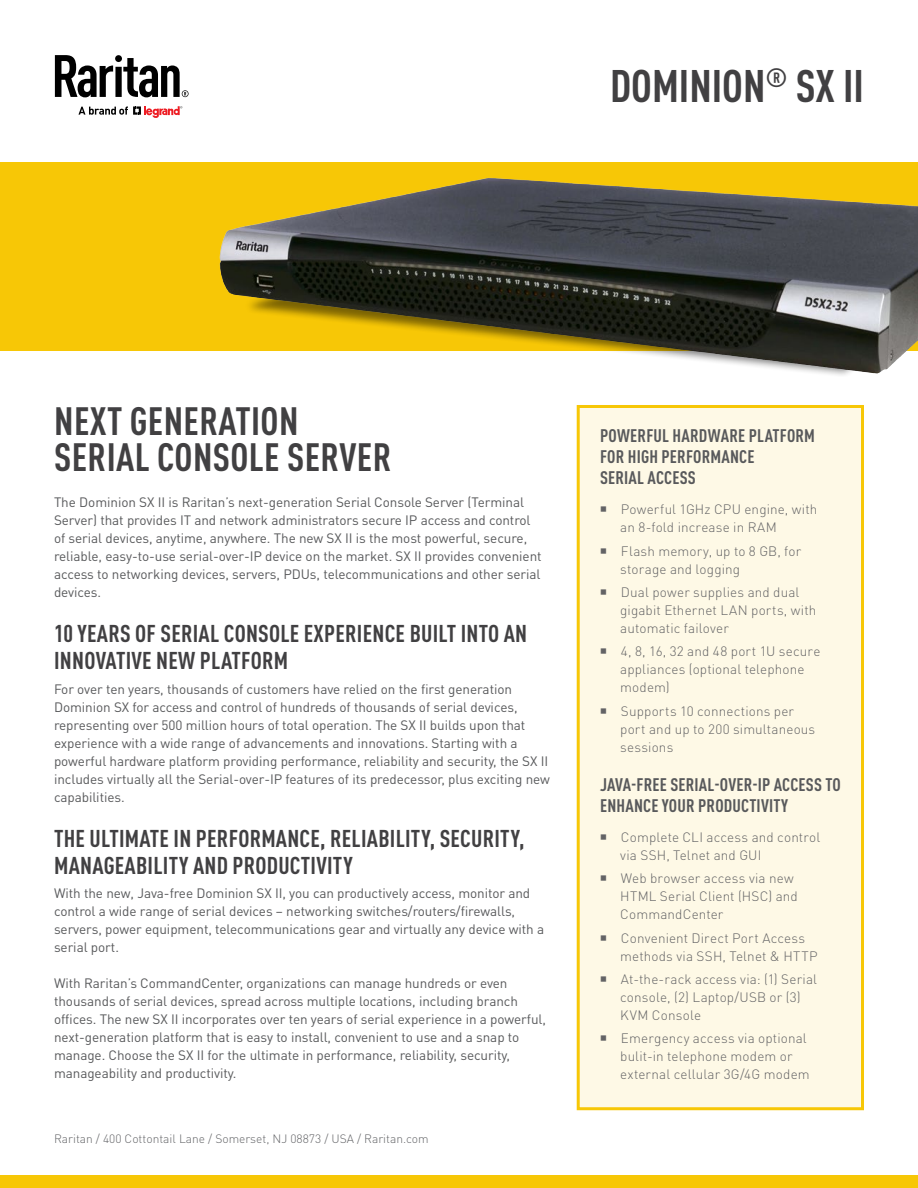
<style>
.page{position:relative;width:918px;height:1188px;background:#fff}
.page>*{position:absolute;margin:0;border:0;box-sizing:border-box;transform-origin:0 0}
.t1{font:700 condensed 45px "DIN Pro";color:#414042}
.t2{font:700 condensed 39px/36px "DIN Pro";letter-spacing:.01em;color:#414042}
.t3{font:700 condensed 24px/27px "DIN Pro";letter-spacing:.01em;color:#414042}
.t4{font:700 condensed 18px/21px "DIN Pro";letter-spacing:.01em;color:#58595b}
.t5{font:13.5px/18px "DIN Pro";letter-spacing:-.005em;color:#58595b}
.t6{font:300 13.5px/18px "DIN Pro";letter-spacing:.01em;color:#636365}
.t7{font:300 12px "DIN Pro";color:#636467}
</style>
<div class="page">
<div style="left:578px;top:406px;width:284px;height:703px;background:#fef9e6"></div>
<div style="left:577px;top:405px;width:287px;height:705px;border:3px solid #f7c706"></div>
<div style="left:0;top:162px;width:918px;height:189px;background:#f7c706"></div>
<svg style="left:78px;top:106px;width:104px;height:12px"></svg>
<svg style="left:55px;top:55px;width:134px;height:42px"></svg>
<div style="left:244px;top:220px;width:674px;height:158px;background:#000;opacity:.5"></div>
<svg style="left:250px;top:214px;width:668px;height:143px;background:#5c573c"></svg>
<img style="left:219px;top:178px;width:269px;height:110px">
<div style="left:0;top:1175px;width:918px;height:13px;background:#f7c706"></div>
<h1 class="t1" style="left:610px;top:59px;width:255px">DOMINION<sup>®</sup> SX II</h1>
<h2 class="t2" style="left:54px;top:402px;width:339px">NEXT GENERATION<br>SERIAL CONSOLE SERVER</h2>
<p class="t5" style="left:54px;top:492px;width:489px">The Dominion SX II is Raritan’s next-generation Serial Console Server (Terminal Server) that provides IT and network administrators secure IP access and control of serial devices, anytime, anywhere. The new SX II is the most powerful, secure, reliable, easy-to-use serial-over-IP device on the market. SX II provides convenient access to networking devices, servers, PDUs, telecommunications and other serial devices.</p>
<h3 class="t3" style="left:54px;top:619px;width:475px">10 YEARS OF SERIAL CONSOLE EXPERIENCE BUILT INTO AN<br>INNOVATIVE NEW PLATFORM</h3>
<p class="t5" style="left:54px;top:679px;width:498px">For over ten years, thousands of customers have relied on the first generation Dominion SX for access and control of hundreds of thousands of serial devices, representing over 500 million hours of total operation. The SX II builds upon that experience with a wide range of advancements and innovations. Starting with a powerful hardware platform providing performance, reliability and security, the SX II includes virtually all the Serial-over-IP features of its predecessor, plus exciting new capabilities.</p>
<h3 class="t3" style="left:54px;top:824px;width:472px">THE ULTIMATE IN PERFORMANCE, RELIABILITY, SECURITY,<br>MANAGEABILITY AND PRODUCTIVITY</h3>
<p class="t5" style="left:54px;top:884px;width:492px">With the new, Java-free Dominion SX II, you can productively access, monitor and control a wide range of serial devices – networking switches/routers/firewalls, servers, power equipment, telecommunications gear and virtually any device with a serial port.</p>
<p class="t5" style="left:54px;top:974px;width:494px">With Raritan’s CommandCenter, organizations can manage hundreds or even thousands of serial devices, spread across multiple locations, including branch offices. The new SX II incorporates over ten years of serial experience in a powerful, next-generation platform that is easy to install, convenient to use and a snap to manage. Choose the SX II for the ultimate in performance, reliability, security, manageability and productivity.</p>
<p class="t7" style="left:54px;top:1131px;width:376px">Raritan / 400 Cottontail Lane / Somerset, NJ 08873 / USA / Raritan.com</p>
<h3 class="t4" style="left:600px;top:425px;width:217px">POWERFUL HARDWARE PLATFORM<br>FOR HIGH PERFORMANCE<br>SERIAL ACCESS</h3>
<p class="t6" style="left:620px;top:500px;width:199px">Powerful 1GHz CPU engine, with an 8-fold increase in RAM</p>
<p class="t6" style="left:620px;top:541px;width:183px">Flash memory, up to 8 GB, for storage and logging</p>
<p class="t6" style="left:620px;top:583px;width:198px">Dual power supplies and dual gigabit Ethernet LAN ports, with automatic failover</p>
<p class="t6" style="left:620px;top:642px;width:202px">4, 8, 16, 32 and 48 port 1U secure appliances (optional telephone modem)</p>
<p class="t6" style="left:620px;top:701px;width:197px">Supports 10 connections per port and up to 200 simultaneous sessions</p>
<h3 class="t4" style="left:600px;top:774px;width:242px">JAVA-FREE SERIAL-OVER-IP ACCESS TO<br>ENHANCE YOUR PRODUCTIVITY</h3>
<p class="t6" style="left:620px;top:827px;width:202px">Complete CLI access and control via SSH, Telnet and GUI</p>
<p class="t6" style="left:620px;top:869px;width:179px">Web browser access via new<br>HTML Serial Client (HSC) and<br>CommandCenter</p>
<p class="t6" style="left:620px;top:928px;width:199px">Convenient Direct Port Access methods via SSH, Telnet &amp; HTTP</p>
<p class="t6" style="left:620px;top:970px;width:198px">At-the-rack access via: (1) Serial console, (2) Laptop/USB or (3)<br>KVM Console</p>
<p class="t6" style="left:620px;top:1029px;width:191px">Emergency access via optional bulit-in telephone modem or external cellular 3G/4G modem</p>
</div>
